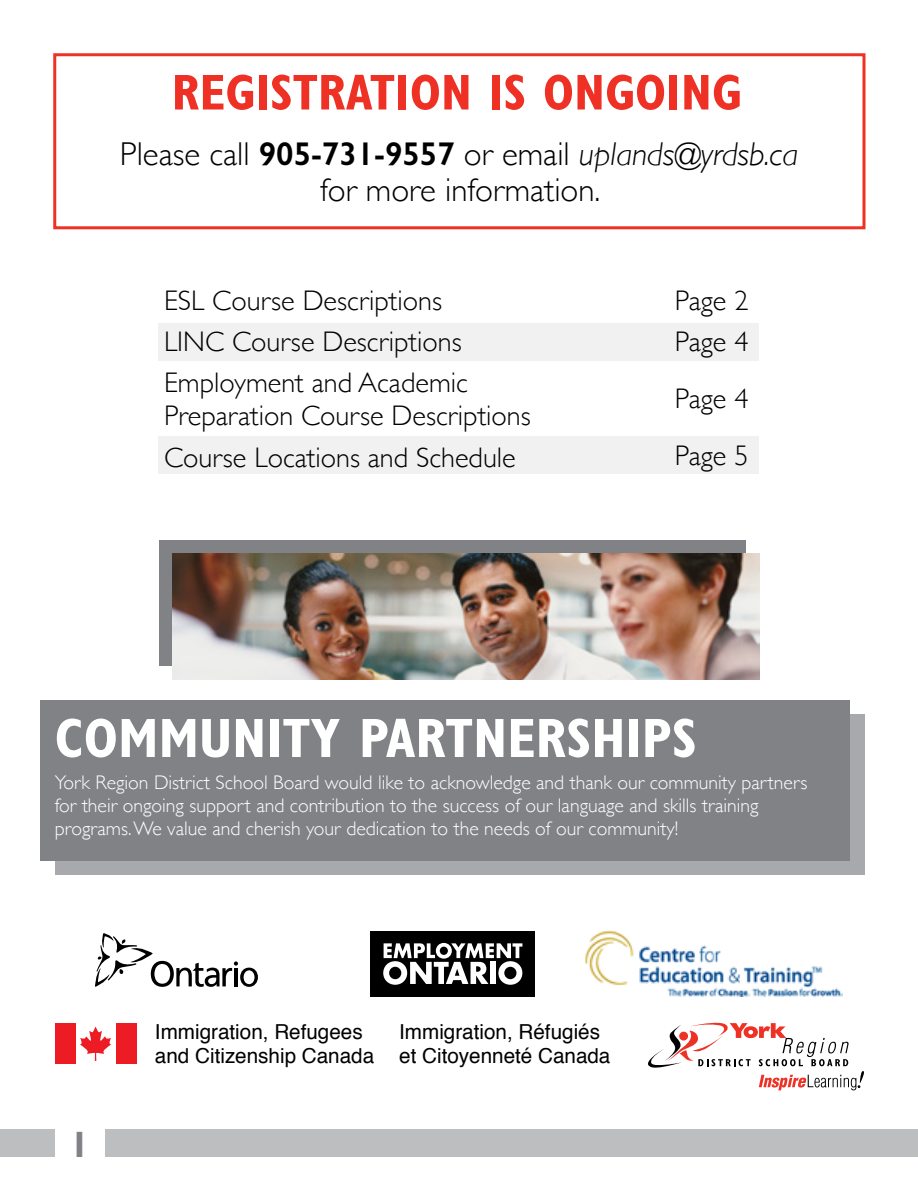
<style>
.page{position:relative;width:918px;height:1188px;background:#fff}
.page>*{position:absolute;margin:0;border:0;box-sizing:border-box;transform-origin:0 0}
.t1{font:700 condensed 55.65px "Gill Sans";color:#fff}
.t2{font:700 condensed 50.55px "Gill Sans";color:#ee3124}
.t3{font:700 36.9px "Gill Sans";color:#808285}
.t4{font:300 33px/36px "Gill Sans";color:#000;text-align:center}
.t5{font:300 28.35px/41.2px "Gill Sans";color:#000}
.t6{font:20.7px/24.8px "Helvetica";color:#000}
.t7{font:300 19.65px/23px "Gill Sans";color:#fff}
.s1{font-weight:600}
.s2{font-style:italic}
</style>
<div class="page">
<div style="left:53px;top:53px;width:813px;height:176px;border:3px solid #ee3124"></div>
<div style="left:0;top:1129px;width:918px;height:28px;background:#bcbec0"></div>
<div style="left:371px;top:931px;width:164px;height:65px;background:#000"></div>
<svg style="left:383px;top:943px;width:139px;height:42px"></svg>
<svg style="left:95px;top:933px;width:163px;height:54px"></svg>
<svg style="left:648px;top:1023px;width:216px;height:67px"></svg>
<div style="left:55px;top:714px;width:810px;height:160px;background:#a7a9ac"></div>
<div style="left:40px;top:700px;width:810px;height:161px;background:#808285"></div>
<img style="left:585px;top:931px;width:257px;height:65px">
<div style="left:159px;top:540px;width:587px;height:126px;background:#808285"></div>
<img style="left:172px;top:554px;width:587px;height:125px">
<div style="left:159px;top:324px;width:600px;height:37px;background:#f1f1f2"></div>
<div style="left:159px;top:437px;width:600px;height:37px;background:#f1f1f2"></div>
<div style="left:55px;top:1122px;width:49px;height:41px;background:#fff"></div>
<div style="left:55px;top:1023px;width:20px;height:41px;background:#ed1c24"></div>
<div style="left:116px;top:1023px;width:20px;height:41px;background:#ed1c24"></div>
<svg style="left:80px;top:1027px;width:31px;height:34px"></svg>
<h2 class="t2" style="left:172px;top:62px;width:572px">REGISTRATION IS ONGOING</h2>
<h3 class="t4" style="left:120px;top:135px;width:680px">Please call <span class="s1">905-731-9557</span> or email <span class="s2">uplands@yrdsb.ca </span>for more information.</h3>
<h3 class="t5" style="left:164px;top:279px;width:305px">ESL Course Descriptions<br>LINC Course Descriptions<br>Employment and Academic</h3>
<h3 class="t5" style="left:164px;top:394px;width:368px">Preparation Course Descriptions<br>Course Locations and Schedule</h3>
<h3 class="t5" style="left:675px;top:279px;width:75px">Page 2<br>Page 4</h3>
<h3 class="t5" style="left:675px;top:369px;width:75px;line-height:56.7px">Page 4<br>Page 5</h3>
<h1 class="t1" style="left:55px;top:705px;width:644px">COMMUNITY PARTNERSHIPS</h1>
<p class="t7" style="left:55px;top:770px;width:754px">York Region District School Board would like to acknowledge and thank our community partners for their ongoing support and contribution to the success of our language and skills training programs. We value and cherish your dedication to the needs of our community!</p>
<h3 class="t3" style="left:69px;top:1122px;width:22px">1</h3>
<p class="t6" style="left:155px;top:1019px;width:221px">Immigration, Refugees and Citizenship Canada</p>
<p class="t6" style="left:399px;top:1019px;width:213px">Immigration, Réfugiés et Citoyenneté Canada</p>
</div>
